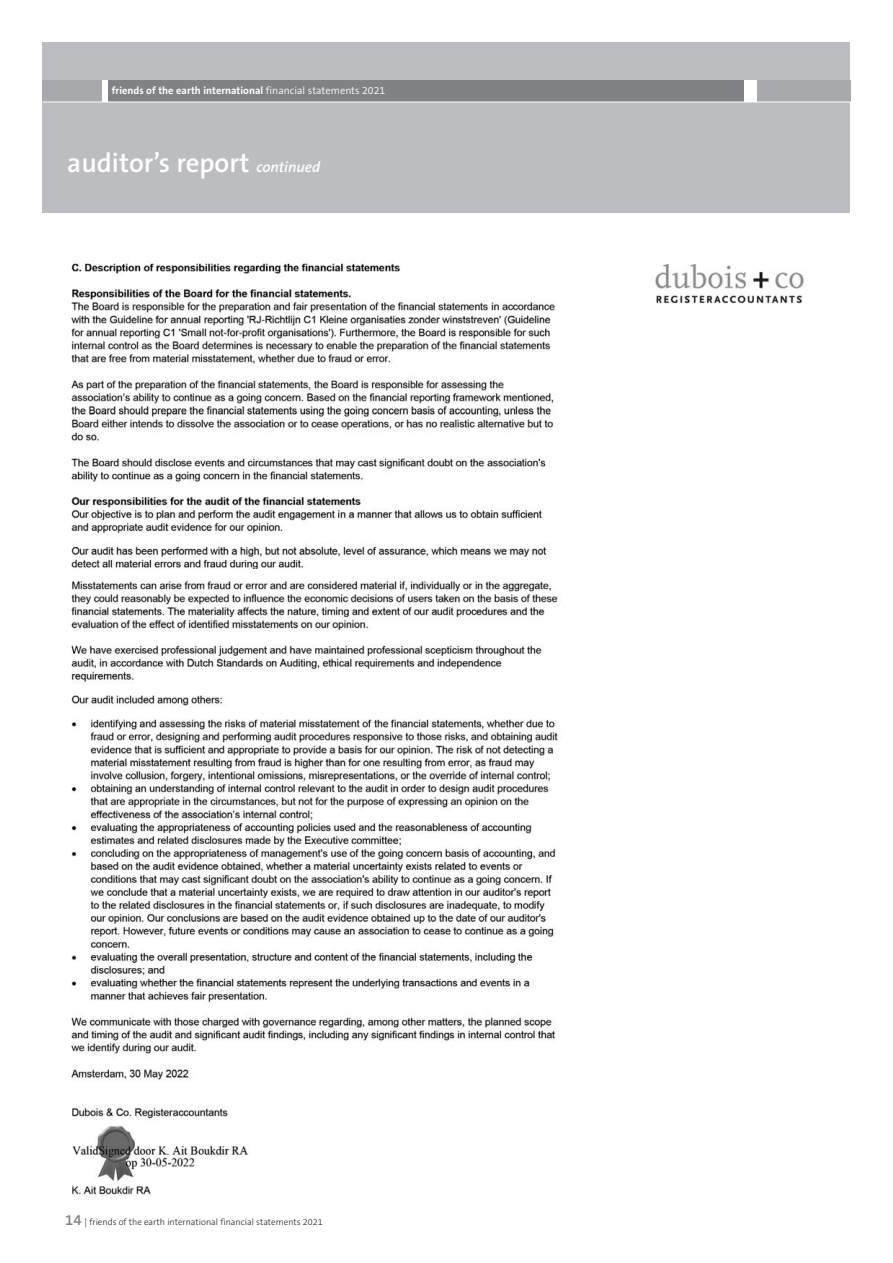
<style>
.page{position:relative;width:893px;height:1263px;background:#fff}
.page>*{position:absolute;margin:0;border:0;box-sizing:border-box;transform-origin:0 0}
.t1{font:600 27px "The Sans B6";color:#fff}
.t2{font:700 10.5px "The Sans B7";color:#fff}
.t3{font:300 9px "The Sans B3";color:#231f20}
.s1{font-family:"The Sans B4";font-weight:300}
.s2{font-style:italic;font-size:15px}
.s3{font-family:"The Sans B6";font-weight:600;font-size:15px;color:#808285}
</style>
<div class="page">
<div style="left:43px;top:43px;width:807px;height:170px;background:#bcbdc0"></div>
<div style="left:43px;top:81px;width:807px;height:21px;background:#808285"></div>
<div style="left:43px;top:81px;width:63px;height:21px;background:#a8a9ad"></div>
<div style="left:102px;top:81px;width:5px;height:21px;background:#fff"></div>
<div style="left:744px;top:81px;width:106px;height:21px;background:#a8a9ad"></div>
<div style="left:744px;top:81px;width:13px;height:21px;background:#fff"></div>
<hr style="left:43px;top:102px;width:807px;height:1px;background:#fff">
<img style="left:655px;top:264px;width:149px;height:40px">
<img style="left:71px;top:262px;width:485px;height:307px">
<img style="left:71px;top:580px;width:487px;height:615px">
<p class="t2" style="left:112px;top:86px;width:275px">friends of the earth international <span class="s1">financial statements 2021</span></p>
<h1 class="t1" style="left:67px;top:152px;width:254px">auditor’s report <span class="s2">continued</span></h1>
<p class="t3" style="left:65px;top:1217px;width:259px"><span class="s3">14</span> | friends of the earth international financial statements 2021</p>
</div>
